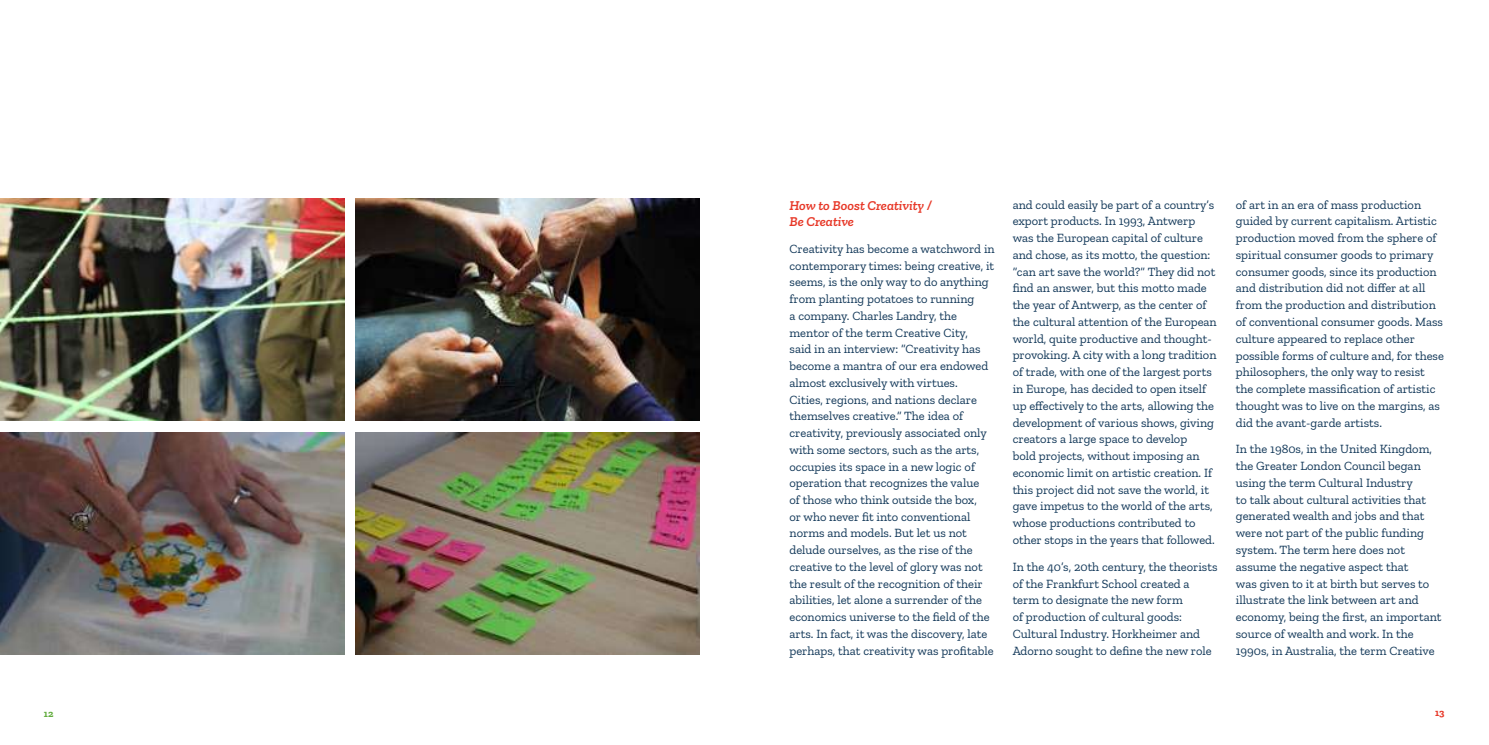
<style>
.page{position:relative;width:1489px;height:745px;background:#fff}
.page>*{position:absolute;margin:0;border:0;box-sizing:border-box;transform-origin:0 0}
.t1{font:italic 600 13.75px/16.8px "Zilla Slab";color:#e73929}
.t2{font:12.5px/16.8px "Zilla Slab";color:#113758}
.t3{font:700 10px "Zilla Slab";color:#63ad3f}
.t4{font:700 10px "Zilla Slab";color:#e73929}
</style>
<div class="page">
<img style="left:0;top:198px;width:344px;height:222px">
<img style="left:0;top:432px;width:344px;height:222px">
<img style="left:355px;top:198px;width:344px;height:222px">
<img style="left:355px;top:432px;width:344px;height:222px">
<p class="t1" style="left:789px;top:196px;width:144px">How to Boost Creativity /<br>Be Creative</p>
<p class="t2" style="left:789px;top:240px;width:207px">Creativity has become a watchword in contemporary times: being creative, it seems, is the only way to do anything from planting potatoes to running<br>a company. Charles Landry, the mentor of the term Creative City,<br>said in an interview: “Creativity has become a mantra of our era endowed almost exclusively with virtues.<br>Cities, regions, and nations declare themselves creative.” The idea of creativity, previously associated only with some sectors, such as the arts, occupies its space in a new logic of operation that recognizes the value<br>of those who think outside the box,<br>or who never fit into conventional norms and models. But let us not delude ourselves, as the rise of the creative to the level of glory was not the result of the recognition of their abilities, let alone a surrender of the economics universe to the field of the arts. In fact, it was the discovery, late perhaps, that creativity was profitable</p>
<p class="t2" style="left:1012px;top:196px;width:206px">and could easily be part of a country’s export products. In 1993, Antwerp was the European capital of culture and chose, as its motto, the question: “can art save the world?” They did not find an answer, but this motto made the year of Antwerp, as the center of the cultural attention of the European world, quite productive and thought&shy;provoking. A city with a long tradition of trade, with one of the largest ports in Europe, has decided to open itself up effectively to the arts, allowing the development of various shows, giving creators a large space to develop<br>bold projects, without imposing an economic limit on artistic creation. If this project did not save the world, it gave impetus to the world of the arts, whose productions contributed to other stops in the years that followed.</p>
<p class="t2" style="left:1012px;top:558px;width:206px">In the 40’s, 20th century, the theorists of the Frankfurt School created a term to designate the new form<br>of production of cultural goods:<br>Cultural Industry. Horkheimer and Adorno sought to define the new role</p>
<p class="t2" style="left:1235px;top:196px;width:210px">of art in an era of mass production guided by current capitalism. Artistic production moved from the sphere of spiritual consumer goods to primary consumer goods, since its production and distribution did not differ at all from the production and distribution of conventional consumer goods. Mass culture appeared to replace other possible forms of culture and, for these philosophers, the only way to resist the complete massification of artistic thought was to live on the margins, as did the avant-garde artists.</p>
<p class="t2" style="left:1235px;top:440px;width:207px">In the 1980s, in the United Kingdom, the Greater London Council began using the term Cultural Industry<br>to talk about cultural activities that generated wealth and jobs and that were not part of the public funding system. The term here does not assume the negative aspect that<br>was given to it at birth but serves to illustrate the link between art and economy, being the first, an important source of wealth and work. In the 1990s, in Australia, the term Creative</p>
<p class="t3" style="left:44px;top:707px;width:11px">12</p>
<p class="t4" style="left:1434px;top:706px;width:11px">13</p>
</div>
